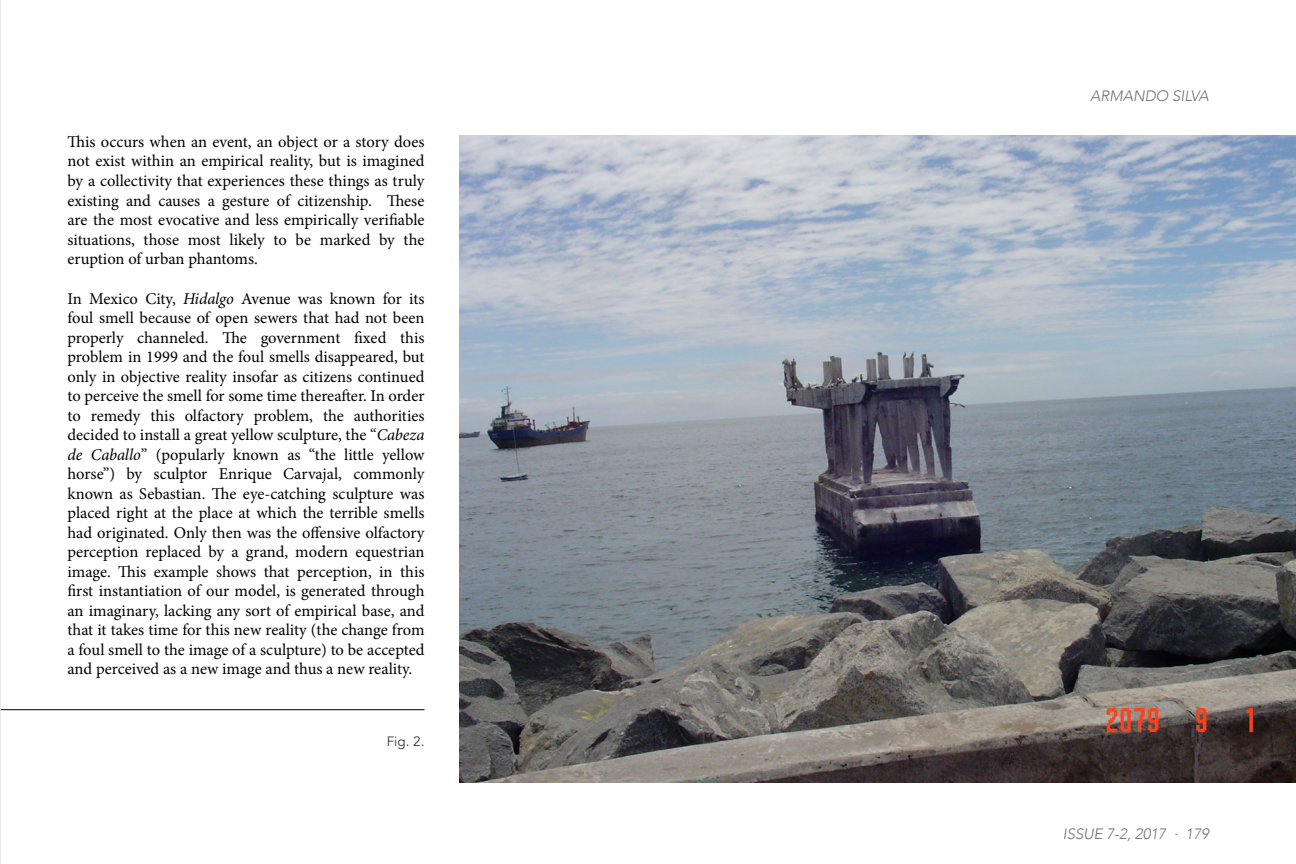
<style>
.page{position:relative;width:1296px;height:864px;background:#fff}
.page>*{position:absolute;margin:0;border:0;box-sizing:border-box;transform-origin:0 0}
.t1{font:16.5px/19.5px "Minion Pro";letter-spacing:-.005em;color:#000;text-align:justify}
.t2{font:italic 300 15px "Avenir";color:#727273}
.t3{font:13.5px "Avenir";color:#363636}
.s1{font-style:italic}
</style>
<div class="page">
<img style="left:459px;top:135px;width:837px;height:648px">
<hr style="left:0;top:709px;width:424px;height:1px;background:#000">
<hr style="left:0;top:0;width:1px;height:864px;background:#e4e4e4">
<p class="t1" style="left:68px;top:132px;width:359px">This occurs when an event, an object or a story does not exist within an empirical reality, but is imagined by a collectivity that experiences these things as truly existing and causes a gesture of citizenship. These are the most evocative and less empirically verifiable situations, those most likely to be marked by the eruption of urban phantoms.</p>
<p class="t1" style="left:68px;top:289px;width:359px">In Mexico City, <span class="s1">Hidalgo</span> Avenue was known for its foul smell because of open sewers that had not been properly channeled. The government fixed this problem in 1999 and the foul smells disappeared, but only in objective reality insofar as citizens continued to perceive the smell for some time thereafter. In order to remedy this olfactory problem, the authorities decided to install a great yellow sculpture, the “<span class="s1">Cabeza de Caballo</span>” (popularly known as “the little yellow horse”) by sculptor Enrique Carvajal, commonly known as Sebastian. The eye-catching sculpture was placed right at the place at which the terrible smells had originated. Only then was the offensive olfactory perception replaced by a grand, modern equestrian image. This example shows that perception, in this first instantiation of our model, is generated through an imaginary, lacking any sort of empirical base, and that it takes time for this new reality (the change from a foul smell to the image of a sculpture) to be accepted and perceived as a new image and thus a new reality.</p>
<p class="t3" style="left:387px;top:733px;width:39px">Fig. 2.</p>
<p class="t2" style="left:1090px;top:86px;width:120px">ARMANDO SILVA</p>
<p class="t2" style="left:1063px;top:824px;width:148px">ISSUE 7-2, 2017 · 179</p>
</div>
